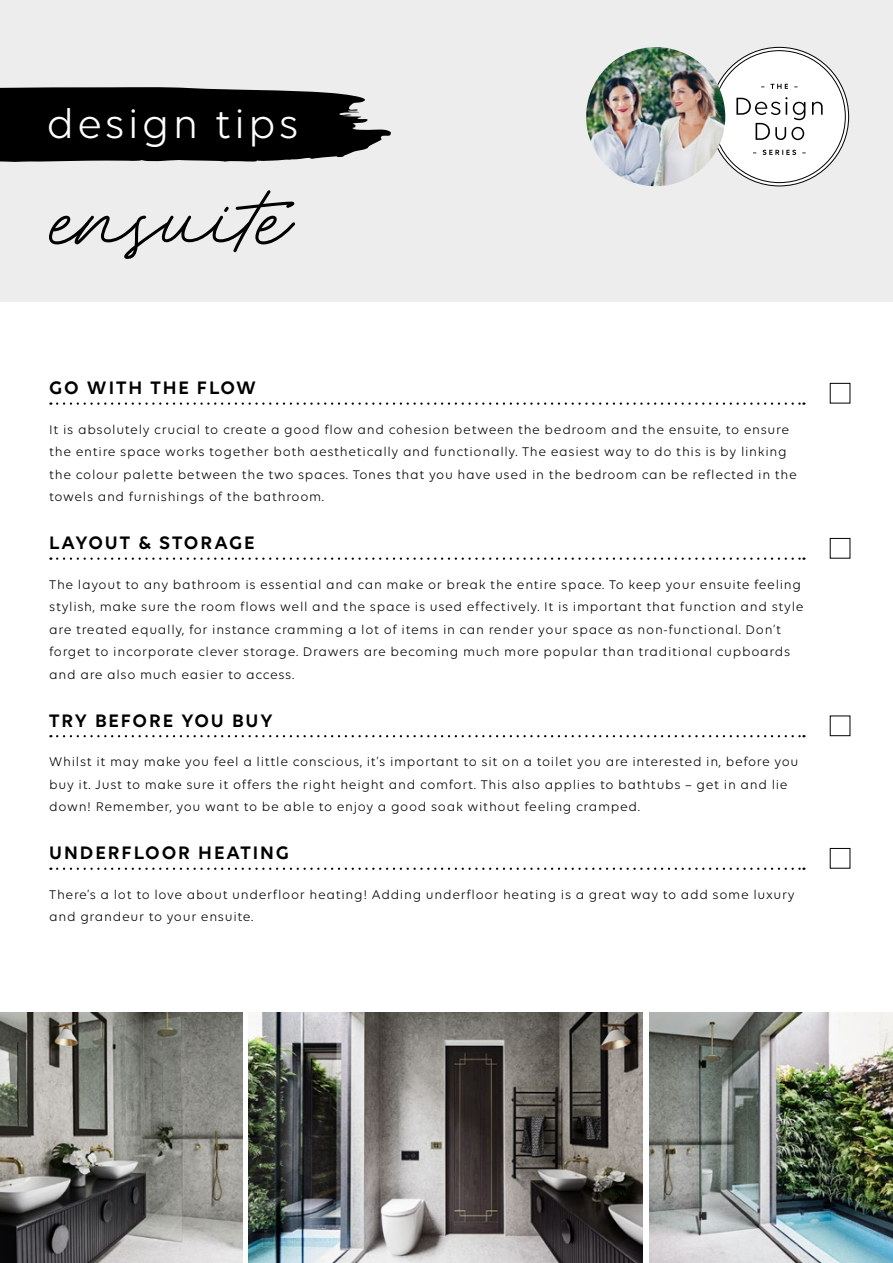
<style>
.page{position:relative;width:893px;height:1263px;background:#fff}
.page>*{position:absolute;margin:0;border:0;box-sizing:border-box;transform-origin:0 0}
.t1{font:57px "Rocket Clouds";color:#000}
.t2{font:43.5px "Volte";letter-spacing:.07em;color:#fff}
.t3{font:600 19.5px "Volte";letter-spacing:.1em;color:#000}
.t4{font:13.5px/22.5px "Volte";letter-spacing:.05em;color:#000}
</style>
<div class="page">
<img style="left:0;top:1012px;width:242px;height:251px">
<img style="left:649px;top:1012px;width:244px;height:251px">
<svg style="left:57px;top:402px;width:747px;height:3px"></svg>
<svg style="left:57px;top:557px;width:747px;height:3px"></svg>
<svg style="left:57px;top:735px;width:747px;height:2px"></svg>
<svg style="left:57px;top:868px;width:747px;height:2px"></svg>
<img style="left:249px;top:1012px;width:394px;height:251px">
<div style="left:0;top:0;width:893px;height:302px;background:#ededed"></div>
<svg style="left:709px;top:47px;width:140px;height:140px"></svg>
<img style="left:586px;top:47px;width:139px;height:139px;border-radius:70px">
<svg style="left:0;top:87px;width:391px;height:75px;background:#1c1c1c"></svg>
<h2 class="t2" style="left:46px;top:99px;width:254px">design tips</h2>
<h1 class="t1" style="left:54px;top:191px;width:255px">ensuite</h1>
<h3 class="t3" style="left:49px;top:376px;width:208px">GO WITH THE FLOW</h3>
<p class="t4" style="left:49px;top:418px;width:749px">It is absolutely crucial to create a good flow and cohesion between the bedroom and the ensuite, to ensure the entire space works together both aesthetically and functionally. The easiest way to do this is by linking the colour palette between the two spaces. Tones that you have used in the bedroom can be reflected in the towels and furnishings of the bathroom.</p>
<h3 class="t3" style="left:49px;top:531px;width:207px">LAYOUT &amp; STORAGE</h3>
<p class="t4" style="left:49px;top:573px;width:756px">The layout to any bathroom is essential and can make or break the entire space. To keep your ensuite feeling stylish, make sure the room flows well and the space is used effectively. It is important that function and style are treated equally, for instance cramming a lot of items in can render your space as non-functional. Don’t forget to incorporate clever storage. Drawers are becoming much more popular than traditional cupboards and are also much easier to access.</p>
<h3 class="t3" style="left:49px;top:709px;width:225px">TRY BEFORE YOU BUY</h3>
<p class="t4" style="left:49px;top:750px;width:751px">Whilst it may make you feel a little conscious, it’s important to sit on a toilet you are interested in, before you buy it. Just to make sure it offers the right height and comfort. This also applies to bathtubs – get in and lie down! Remember, you want to be able to enjoy a good soak without feeling cramped.</p>
<h3 class="t3" style="left:49px;top:841px;width:241px">UNDERFLOOR HEATING</h3>
<p class="t4" style="left:49px;top:883px;width:747px">There’s a lot to love about underfloor heating! Adding underfloor heating is a great way to add some luxury and grandeur to your ensuite.</p>
</div>
